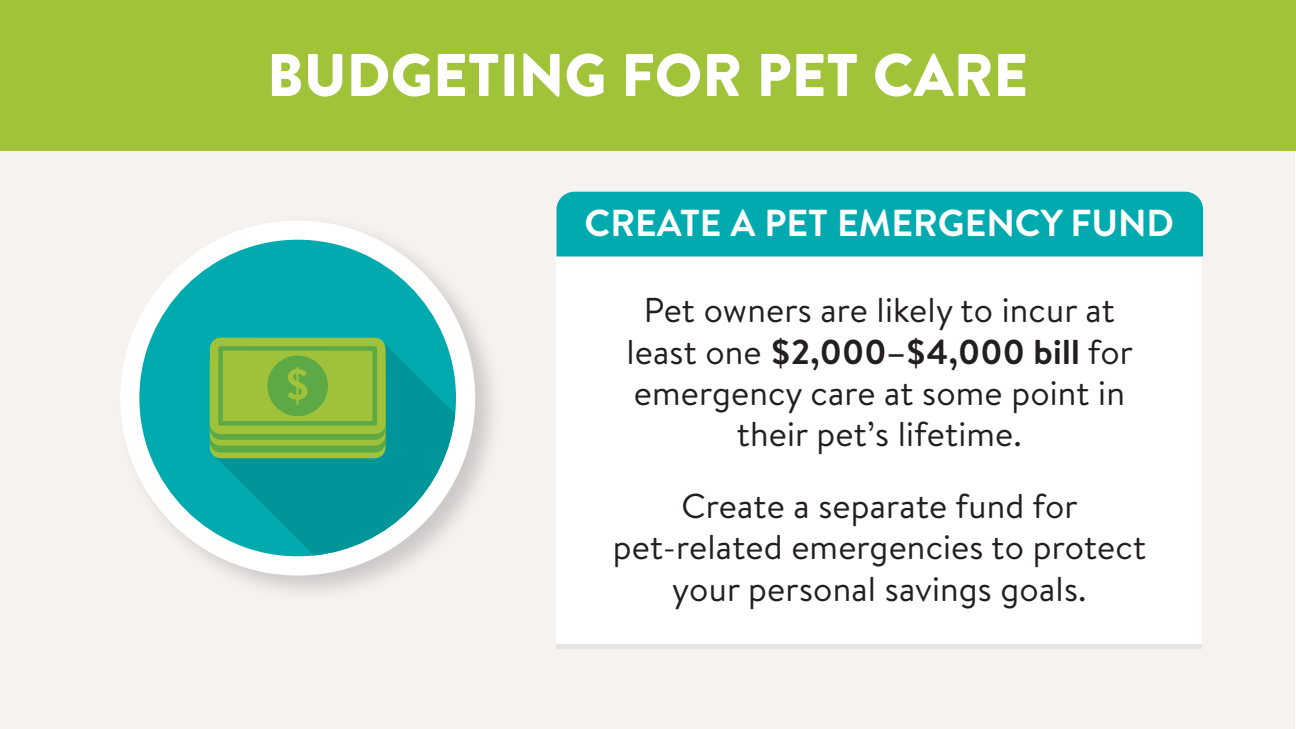
<style>
.page{position:relative;width:1296px;height:729px;background:#fff}
.page>*{position:absolute;margin:0;border:0;box-sizing:border-box;transform-origin:0 0}
.t1{font:900 60px "Brandon Text";color:#fff}
.t2{font:700 37.5px "Brandon Text";color:#fff}
.t3{font:34.5px/41.4px "Brandon Text";letter-spacing:.005em;color:#231f20;text-align:center}
.s1{font-weight:700}
</style>
<div class="page">
<div style="left:0;top:0;width:1294px;height:729px;background:#f5f2f0"></div>
<div style="left:115px;top:214px;width:390px;height:389px;background:#231f20;opacity:.2"></div>
<div style="left:120px;top:220px;width:355px;height:356px;background:#fff;border-radius:50%"></div>
<div style="left:556px;top:643px;width:646px;height:6px;background:#e6e5e4"></div>
<div style="left:556px;top:240px;width:646px;height:403px;background:#fff"></div>
<div style="left:556px;top:192px;width:647px;height:64px;background:#00aaae"></div>
<div style="left:0;top:0;width:1296px;height:150px;background:#a1c33a"></div>
<svg style="left:139px;top:240px;width:317px;height:316px;fill:#00aaae"></svg>
<svg style="left:213px;top:341px;width:242px;height:215px;fill:#009599"></svg>
<svg style="left:210px;top:338px;width:175px;height:120px"></svg>
<h1 class="t1" style="left:267px;top:33px;width:762px">BUDGETING FOR PET CARE</h1>
<p class="t2" style="left:585px;top:196px;width:591px">CREATE A PET EMERGENCY FUND</p>
<p class="t3" style="left:626px;top:288px;width:508px">Pet owners are likely to incur at least one <span class="s1">$2,000–$4,000 bill</span> for emergency care at some point in their pet’s lifetime.</p>
<p class="t3" style="left:613px;top:484px;width:535px">Create a separate fund for pet-related emergencies to protect your personal savings goals.</p>
</div>
